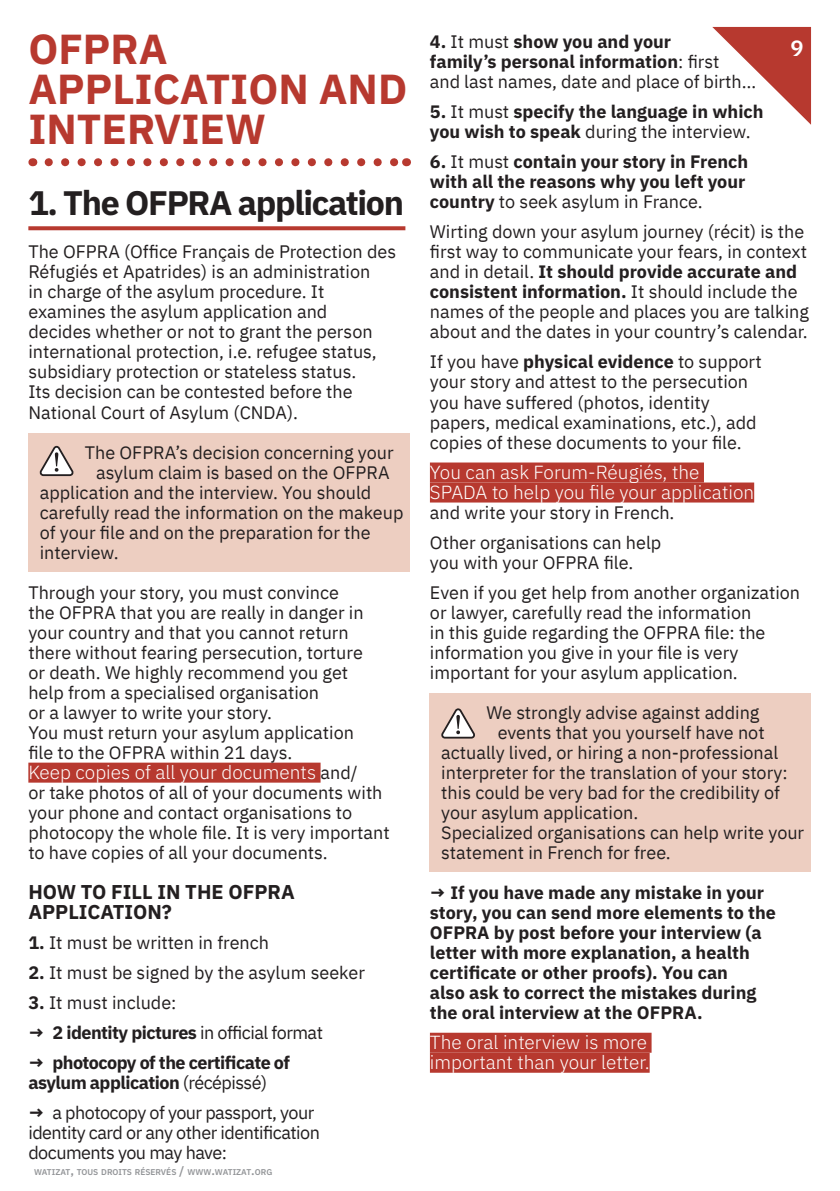
<style>
.page{position:relative;width:840px;height:1191px;background:#fff}
.page>*{position:absolute;margin:0;border:0;box-sizing:border-box;transform-origin:0 0}
.H2_Titres_parties_-_Procédures{font:700 42px/40px "IBM Plex Sans Arabic";color:#b7392f}
.H3_Sous-titres_-_Procédure{font:700 34px "IBM Plex Sans Arabic";letter-spacing:-.04em;color:#231f20}
.t1{font:600 22px "IBM Plex Sans Arabic";color:#fff}
.H4_Sous-titres{font:700 20px/20px "IBM Plex Sans Arabic";color:#231f20}
.Texte_paragraphes{font:300 19px/20px "IBM Plex Sans Arabic";color:#fff}
.Texte_normal{font:300 19px "IBM Plex Sans Arabic";color:#fff}
.Texte_paragraphes-2{font:18px/20px "IBM Plex Sans Arabic";color:#231f20}
.Texte_normal-2{font:18px/20px "IBM Plex Sans Arabic";color:#231f20}
.Encadré_-_Procédure{font:18px "IBM Plex Sans Arabic";color:#231f20}
.Texte_normal-3{font:700 18px/20px "IBM Plex Sans Arabic";color:#231f20}
.Texte_paragraphes-3{font:700 18px/20px "IBM Plex Sans Arabic";color:#231f20}
.Texte_normal-4{font:700 18px/20px "IBM Plex Sans Arabic";letter-spacing:-.03em;color:#231f20}
.Texte_normal-5{font:18px/20px "IBM Plex Sans Arabic";letter-spacing:-.03em;color:#231f20}
.t2{font:600 8.4px "IBM Plex Sans Arabic";color:#939598}
.s1{font-weight:700}
.s2{font-weight:400}
.s3{font-weight:400;font-size:18px;color:#231f20}
.s4{font-size:12px}
</style>
<div class="page">
<svg style="left:712px;top:27px;width:98px;height:97px"></svg>
<svg style="left:49px;top:158px;width:348px;height:8px"></svg>
<svg style="left:28px;top:226px;width:377px;height:4px;background:#bb463d"></svg>
<div style="left:28px;top:433px;width:382px;height:138px;background:#edcec1"></div>
<div style="left:28px;top:762px;width:292px;height:20px;background:#b7392f"></div>
<svg style="left:40px;top:446px;width:34px;height:30px"></svg>
<div style="left:429px;top:462px;width:274px;height:20px;background:#b7392f"></div>
<div style="left:429px;top:482px;width:324px;height:20px;background:#b7392f"></div>
<div style="left:429px;top:693px;width:381px;height:178px;background:#edcec1"></div>
<div style="left:429px;top:1032px;width:222px;height:20px;background:#b7392f"></div>
<div style="left:429px;top:1052px;width:220px;height:20px;background:#b7392f"></div>
<svg style="left:441px;top:708px;width:34px;height:30px"></svg>
<p class="H2_Titres_parties_-_Procédures" style="left:28px;top:30px;width:141px">OFPRA</p>
<p class="t1" style="left:790px;top:35px;width:15px">9</p>
<p class="H2_Titres_parties_-_Procédures" style="left:28px;top:70px;width:380px">APPLICATION AND<br>INTERVIEW</p>
<p class="Texte_paragraphes-2" style="left:429px;top:32px;width:327px"><span class="s1">4.</span> It must <span class="s1">show you and your<br>family’s personal information</span>: first<br>and last names, date and place of birth…</p>
<p class="Texte_paragraphes-3" style="left:429px;top:102px;width:335px">5. <span class="s2">It must</span> specify the language in which you wish to speak <span class="s2">during the interview.</span></p>
<p class="Texte_paragraphes-3" style="left:429px;top:152px;width:320px">6. <span class="s2">It must</span> contain your story in French with all the reasons why you left your country <span class="s2">to seek asylum in France.</span></p>
<p class="Texte_paragraphes-2" style="left:429px;top:222px;width:380px">Wirting down your asylum journey (récit) is the first way to communicate your fears, in context and in detail. <span class="s1">It should provide accurate and consistent information.</span> It should include the names of the people and places you are talking about and the dates in your country’s calendar.</p>
<p class="Texte_paragraphes-2" style="left:429px;top:352px;width:333px">If you have <span class="s1">physical evidence</span> to support your story and attest to the persecution you have suffered (photos, identity papers, medical examinations, etc.), add copies of these documents to your file.</p>
<p class="Texte_paragraphes" style="left:429px;top:462px;width:325px">You can ask Forum-Réugiés, the<br>SPADA to help you file your application</p>
<p class="Texte_paragraphes-2" style="left:429px;top:502px;width:246px">and write your story in French.</p>
<p class="Texte_paragraphes-2" style="left:429px;top:532px;width:233px">Other organisations can help you with your OFPRA file.</p>
<p class="Texte_paragraphes-2" style="left:429px;top:582px;width:371px">Even if you get help from another organization or lawyer, carefully read the information<br>in this guide regarding the OFPRA file: the information you give in your file is very important for your asylum application.</p>
<p class="Encadré_-_Procédure" style="left:486px;top:702px;width:274px">We strongly advise against adding</p>
<p class="Encadré_-_Procédure" style="left:497px;top:722px;width:268px">events that you yourself have not</p>
<p class="Encadré_-_Procédure" style="left:441px;top:742px;width:338px">actually lived, or hiring a non-professional</p>
<p class="Encadré_-_Procédure" style="left:441px;top:762px;width:348px">interpreter for the translation of your story:</p>
<p class="Encadré_-_Procédure" style="left:441px;top:782px;width:340px">this could be very bad for the credibility of</p>
<p class="Encadré_-_Procédure" style="left:441px;top:802px;width:198px">your asylum application.</p>
<p class="Encadré_-_Procédure" style="left:441px;top:822px;width:364px">Specialized organisations can help write your</p>
<p class="Encadré_-_Procédure" style="left:441px;top:842px;width:231px">statement in French for free.</p>
<p class="Texte_normal-3" style="left:429px;top:882px;width:347px">→ If you have made any mistake in your story, you can send more elements to the OFPRA by post before your interview (a letter with more explanation, a health certificate or other proofs). You can<br>also ask to correct the mistakes during the oral interview at the OFPRA.</p>
<p class="Texte_paragraphes" style="left:429px;top:1032px;width:221px">The oral interview is more important than your letter.</p>
<p class="H3_Sous-titres_-_Procédure" style="left:28px;top:183px;width:377px">1. The OFPRA application</p>
<p class="Texte_normal-2" style="left:28px;top:242px;width:369px">The OFPRA (Office Français de Protection des Réfugiés et Apatrides) is an administration<br>in charge of the asylum procedure. It examines the asylum application and<br>decides whether or not to grant the person international protection, i.e. refugee status, subsidiary protection or stateless status.<br>Its decision can be contested before the National Court of Asylum (CNDA).</p>
<p class="Encadré_-_Procédure" style="left:85px;top:442px;width:310px">The OFPRA’s decision concerning your</p>
<p class="Encadré_-_Procédure" style="left:96px;top:462px;width:295px">asylum claim is based on the OFPRA</p>
<p class="Encadré_-_Procédure" style="left:40px;top:482px;width:333px">application and the interview. You should</p>
<p class="Encadré_-_Procédure" style="left:40px;top:502px;width:365px">carefully read the information on the makeup</p>
<p class="Encadré_-_Procédure" style="left:40px;top:522px;width:332px">of your file and on the preparation for the</p>
<p class="Encadré_-_Procédure" style="left:40px;top:542px;width:80px">interview.</p>
<p class="Texte_normal-2" style="left:28px;top:582px;width:336px">Through your story, you must convince the OFPRA that you are really in danger in your country and that you cannot return there without fearing persecution, torture or death. We highly recommend you get help from a specialised organisation<br>or a lawyer to write your story.</p>
<p class="Texte_normal-2" style="left:28px;top:722px;width:327px">You must return your asylum application file to the OFPRA within 21 days.</p>
<p class="Texte_normal" style="left:28px;top:761px;width:331px">Keep copies of all your documents <span class="s3">and/</span></p>
<p class="Texte_normal-2" style="left:28px;top:782px;width:363px">or take photos of all of your documents with your phone and contact organisations to photocopy the whole file. It is very important to have copies of all your documents.</p>
<p class="H4_Sous-titres" style="left:28px;top:881px;width:268px">HOW TO FILL IN THE OFPRA<br>APPLICATION?</p>
<p class="Texte_paragraphes-2" style="left:28px;top:932px;width:242px"><span class="s1">1.</span> It must be written in french</p>
<p class="Texte_paragraphes-2" style="left:28px;top:962px;width:338px"><span class="s1">2.</span> It must be signed by the asylum seeker</p>
<p class="Texte_paragraphes-2" style="left:28px;top:992px;width:150px"><span class="s1">3.</span> It must include:</p>
<p class="Texte_normal-4" style="left:28px;top:1022px;width:296px">→ 2 identity pictures <span class="s2">in official format</span></p>
<p class="Texte_normal-4" style="left:28px;top:1052px;width:263px">→ photocopy of the certificate of asylum application <span class="s2">(récépissé)</span></p>
<p class="Texte_normal-5" style="left:28px;top:1102px;width:293px"><span class="s1">→</span> a photocopy of your passport, your identity card or any other identification documents you may have:</p>
<p class="t2" style="left:34px;top:1166px;width:240px">WATIZAT<span class="s4">,</span> TOUS DROITS RÉSERVÉS <span class="s4">/</span> WWW<span class="s4">.</span>WATIZAT<span class="s4">.</span>ORG</p>
</div>
